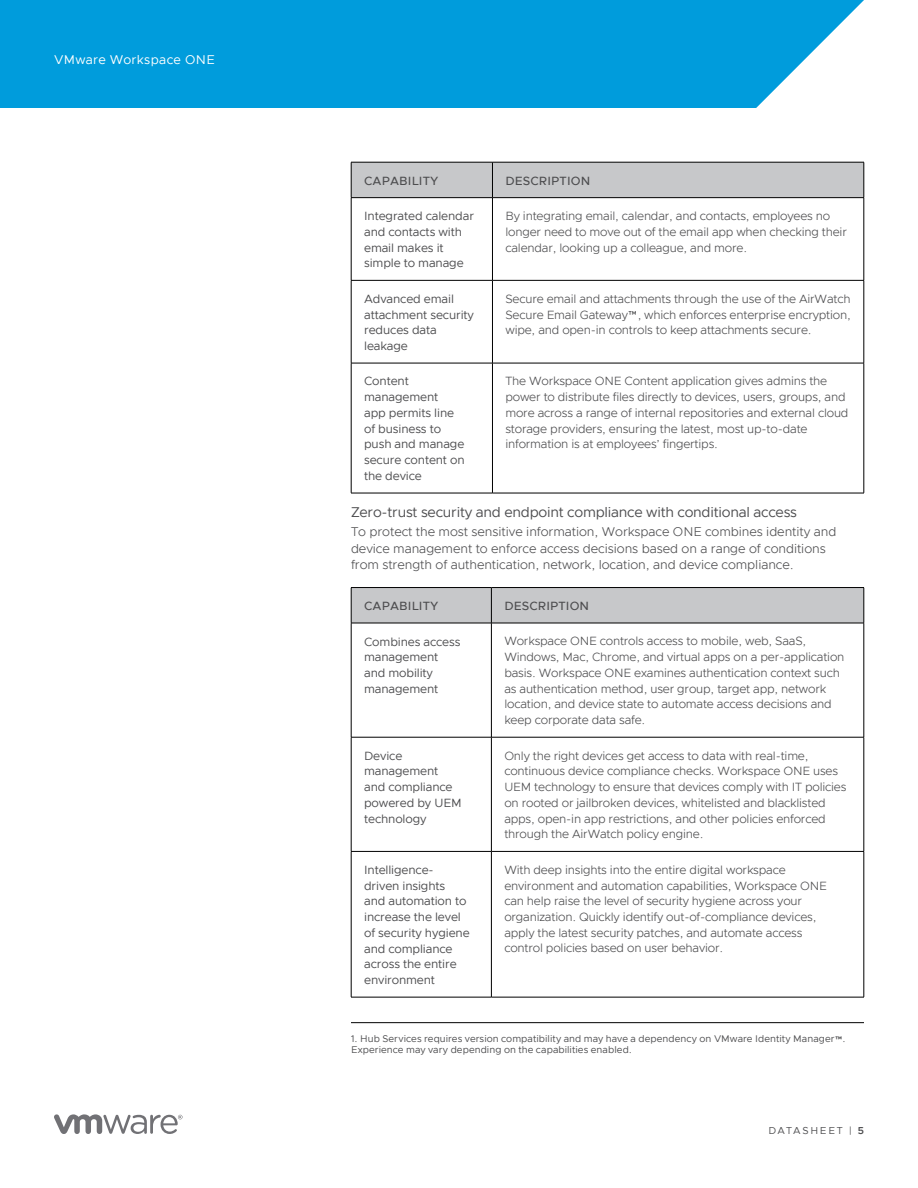
<style>
.page{position:relative;width:918px;height:1188px;background:#fff}
.page>*{position:absolute;margin:0;border:0;box-sizing:border-box;transform-origin:0 0}
.t1{font:14.25px "Metropolis";letter-spacing:-.015em;color:#4d4d4f}
.t2{font:300 12.75px/16.5px "Metropolis";letter-spacing:-.005em;color:#4d4d4f}
.t3{font:12.75px "Metropolis";letter-spacing:.025em;color:#fff}
.t4{font:300 12px/15.8px "Metropolis";letter-spacing:-.015em;color:#4d4d4f}
.t5{font:12px/15.8px "Metropolis";letter-spacing:-.01em;color:#4d4d4f}
.t6{font:500 12px "Metropolis";letter-spacing:.01em;color:#4d4d4f}
.t7{font:10.2px "Metropolis";letter-spacing:.165em;color:#4d4d4f}
.t8{font:9.75px/11.2px "Metropolis";letter-spacing:.005em;color:#4d4d4f}
.s1{font-weight:600}
</style>
<div class="page">
<svg style="left:54px;top:1114px;width:129px;height:20px"></svg>
<div style="left:0;top:0;width:864px;height:108px;background:#009cdc"></div>
<div style="left:352px;top:163px;width:512px;height:34px;background:#c7c8ca"></div>
<svg style="left:352px;top:198px;width:512px;height:295px"></svg>
<hr style="left:351px;top:198px;width:1px;height:82px;background:#000">
<hr style="left:492px;top:198px;width:1px;height:82px;background:#000">
<hr style="left:864px;top:198px;width:1px;height:82px;background:#000">
<hr style="left:351px;top:280px;width:141px;height:1px;background:#000">
<hr style="left:351px;top:281px;width:1px;height:82px;background:#000">
<hr style="left:492px;top:280px;width:372px;height:1px;background:#000">
<hr style="left:492px;top:281px;width:1px;height:82px;background:#000">
<hr style="left:864px;top:281px;width:1px;height:82px;background:#000">
<hr style="left:351px;top:363px;width:141px;height:1px;background:#000">
<hr style="left:351px;top:363px;width:1px;height:130px;background:#000">
<hr style="left:492px;top:363px;width:372px;height:1px;background:#000">
<hr style="left:492px;top:363px;width:1px;height:130px;background:#000">
<hr style="left:864px;top:363px;width:1px;height:130px;background:#000">
<hr style="left:351px;top:493px;width:141px;height:1px;background:#000">
<hr style="left:492px;top:493px;width:372px;height:1px;background:#000">
<hr style="left:351px;top:162px;width:141px;height:1px;background:#000">
<hr style="left:351px;top:162px;width:1px;height:35px;background:#000">
<hr style="left:492px;top:162px;width:372px;height:1px;background:#000">
<hr style="left:492px;top:162px;width:1px;height:35px;background:#000">
<hr style="left:864px;top:162px;width:1px;height:35px;background:#000">
<hr style="left:351px;top:197px;width:141px;height:1px;background:#000">
<hr style="left:492px;top:197px;width:372px;height:1px;background:#000">
<div style="left:352px;top:588px;width:512px;height:35px;background:#c7c8ca"></div>
<svg style="left:352px;top:624px;width:512px;height:373px"></svg>
<hr style="left:351px;top:623px;width:1px;height:114px;background:#000">
<hr style="left:491px;top:623px;width:1px;height:114px;background:#000">
<hr style="left:864px;top:623px;width:1px;height:114px;background:#000">
<hr style="left:351px;top:737px;width:140px;height:1px;background:#000">
<hr style="left:351px;top:737px;width:1px;height:114px;background:#000">
<hr style="left:491px;top:737px;width:373px;height:1px;background:#000">
<hr style="left:491px;top:737px;width:1px;height:114px;background:#000">
<hr style="left:864px;top:737px;width:1px;height:114px;background:#000">
<hr style="left:351px;top:851px;width:140px;height:1px;background:#000">
<hr style="left:351px;top:852px;width:1px;height:145px;background:#000">
<hr style="left:491px;top:851px;width:373px;height:1px;background:#000">
<hr style="left:491px;top:852px;width:1px;height:145px;background:#000">
<hr style="left:864px;top:852px;width:1px;height:145px;background:#000">
<hr style="left:351px;top:997px;width:140px;height:1px;background:#000">
<hr style="left:491px;top:997px;width:373px;height:1px;background:#000">
<hr style="left:351px;top:587px;width:140px;height:1px;background:#000">
<hr style="left:351px;top:588px;width:1px;height:35px;background:#000">
<hr style="left:491px;top:587px;width:373px;height:1px;background:#000">
<hr style="left:491px;top:588px;width:1px;height:35px;background:#000">
<hr style="left:864px;top:588px;width:1px;height:35px;background:#000">
<hr style="left:351px;top:623px;width:140px;height:1px;background:#000">
<hr style="left:491px;top:623px;width:373px;height:1px;background:#000">
<hr style="left:351px;top:1022px;width:513px;height:1px;background:#000">
<p class="t3" style="left:54px;top:52px;width:162px">VMware Workspace ONE</p>
<p class="t6" style="left:364px;top:173px;width:76px">CAPABILITY</p>
<p class="t6" style="left:505px;top:173px;width:86px">DESCRIPTION</p>
<p class="t5" style="left:364px;top:208px;width:111px">Integrated calendar and contacts with email makes it simple to manage</p>
<p class="t4" style="left:505px;top:208px;width:343px">By integrating email, calendar, and contacts, employees no longer need to move out of the email app when checking their calendar, looking up a colleague, and more.</p>
<p class="t5" style="left:364px;top:291px;width:111px">Advanced email attachment security reduces data leakage</p>
<p class="t4" style="left:505px;top:291px;width:347px;text-align:justify">Secure email and attachments through the use of the AirWatch Secure Email Gateway™, which enforces enterprise encryption, wipe, and open-in controls to keep attachments secure.</p>
<p class="t5" style="left:364px;top:373px;width:102px">Content management<br>app permits line of business to push and manage secure content on the device</p>
<p class="t4" style="left:505px;top:373px;width:345px">The Workspace ONE Content application gives admins the power to distribute files directly to devices, users, groups, and more across a range of internal repositories and external cloud storage providers, ensuring the latest, most up-to-date information is at employees’ fingertips.</p>
<p class="t1" style="left:351px;top:504px;width:448px">Zero-trust security and endpoint compliance with conditional access</p>
<p class="t2" style="left:351px;top:523px;width:487px">To protect the most sensitive information, Workspace ONE combines identity and device management to enforce access decisions based on a range of conditions from strength of authentication, network, location, and device compliance.</p>
<p class="t6" style="left:364px;top:598px;width:76px">CAPABILITY</p>
<p class="t6" style="left:504px;top:598px;width:86px">DESCRIPTION</p>
<p class="t5" style="left:364px;top:633px;width:98px">Combines access management and mobility management</p>
<p class="t4" style="left:504px;top:633px;width:342px">Workspace ONE controls access to mobile, web, SaaS, Windows, Mac, Chrome, and virtual apps on a per-application basis. Workspace ONE examines authentication context such as authentication method, user group, target app, network location, and device state to automate access decisions and keep corporate data safe.</p>
<p class="t5" style="left:364px;top:748px;width:99px">Device management and compliance powered by UEM technology</p>
<p class="t4" style="left:504px;top:748px;width:344px">Only the right devices get access to data with real-time, continuous device compliance checks. Workspace ONE uses UEM technology to ensure that devices comply with IT policies on rooted or jailbroken devices, whitelisted and blacklisted apps, open-in app restrictions, and other policies enforced through the AirWatch policy engine.</p>
<p class="t5" style="left:364px;top:862px;width:107px">Intelligence&shy;driven insights<br>and automation to increase the level of security hygiene and compliance across the entire environment</p>
<p class="t4" style="left:504px;top:862px;width:324px">With deep insights into the entire digital workspace environment and automation capabilities, Workspace ONE can help raise the level of security hygiene across your organization. Quickly identify out-of-compliance devices, apply the latest security patches, and automate access control policies based on user behavior.</p>
<p class="t8" style="left:351px;top:1033px;width:496px">1. Hub Services requires version compatibility and may have a dependency on VMware Identity Manager™.<br>Experience may vary depending on the capabilities enabled.</p>
<p class="t7" style="left:768px;top:1124px;width:97px">DATASHEET | <span class="s1">5</span></p>
</div>
